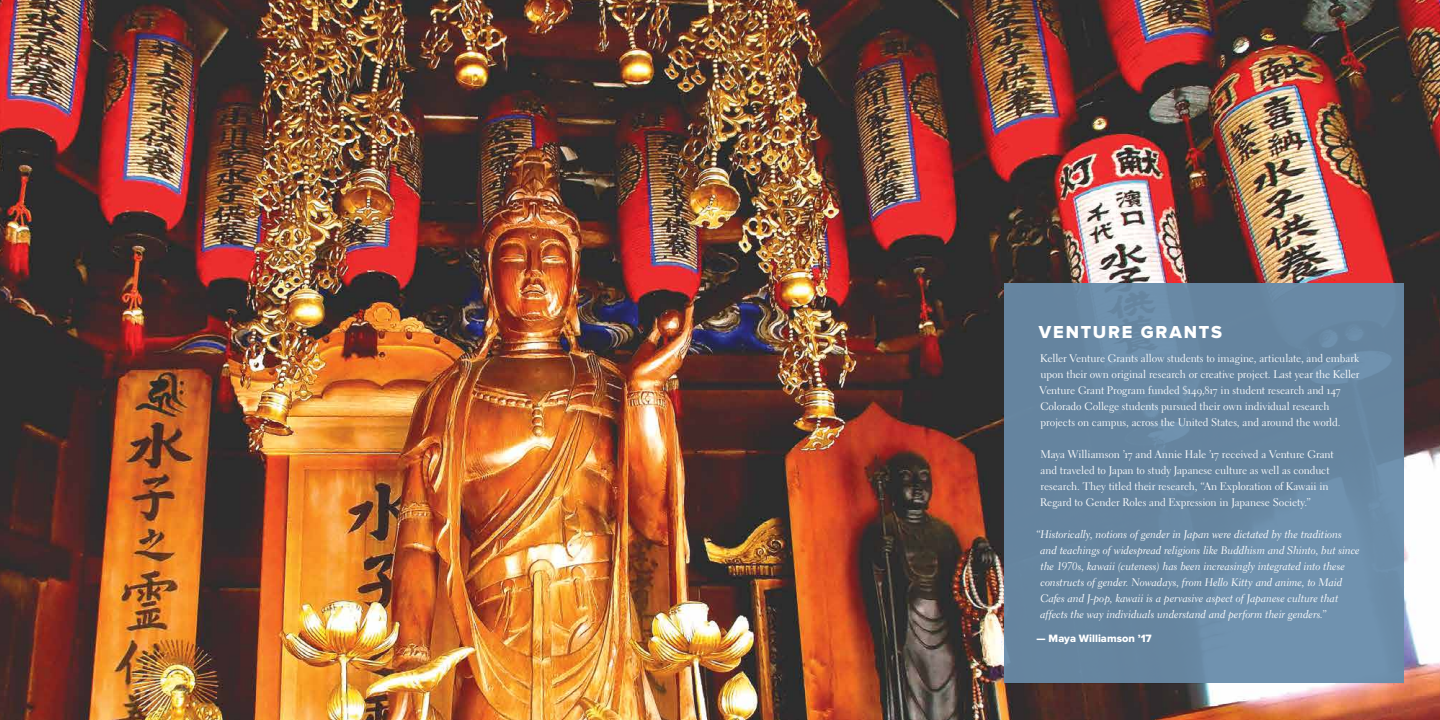
<style>
.page{position:relative;width:1440px;height:720px;background:#fff}
.page>*{position:absolute;margin:0;border:0;box-sizing:border-box;transform-origin:0 0}
.t1{font:18px "Proxima Nova Extrabld";letter-spacing:.1em;color:#fff}
.t2{font:11px/16px "Electra LT Std";letter-spacing:-.005em;color:#fff}
.t3{font:11px/16px "Electra LT Std Cursive";letter-spacing:-.005em;color:#fff}
.t4{font:11px "Proxima Nova Extrabld";color:#fff}
</style>
<div class="page">
<img style="left:0;top:0;width:1440px;height:720px">
<img style="left:1004px;top:283px;width:400px;height:400px">
<h1 class="t1" style="left:1039px;top:322px;width:184px">VENTURE GRANTS</h1>
<p class="t2" style="left:1040px;top:351px;width:321px">Keller Venture Grants allow students to imagine, articulate, and embark upon their own original research or creative project. Last year the Keller Venture Grant Program funded $149,817 in student research and 147<br>Colorado College students pursued their own individual research projects on campus, across the United States, and around the world.</p>
<p class="t2" style="left:1040px;top:447px;width:295px">Maya Williamson ’17 and Annie Hale ’17 received a Venture Grant and traveled to Japan to study Japanese culture as well as conduct research. They titled their research, “An Exploration of Kawaii in Regard to Gender Roles and Expression in Japanese Society.”</p>
<p class="t3" style="left:1040px;top:527px;width:321px;text-indent:-4px">“Historically, notions of gender in Japan were dictated by the traditions and teachings of widespread religions like Buddhism and Shinto, but since the 1970s, kawaii (cuteness) has been increasingly integrated into these constructs of gender. Nowadays, from Hello Kitty and anime, to Maid Cafes and J-pop, kawaii is a pervasive aspect of Japanese culture that affects the way individuals understand and perform their genders.”</p>
<p class="t4" style="left:1037px;top:632px;width:117px">— Maya Williamson ’17</p>
</div>
